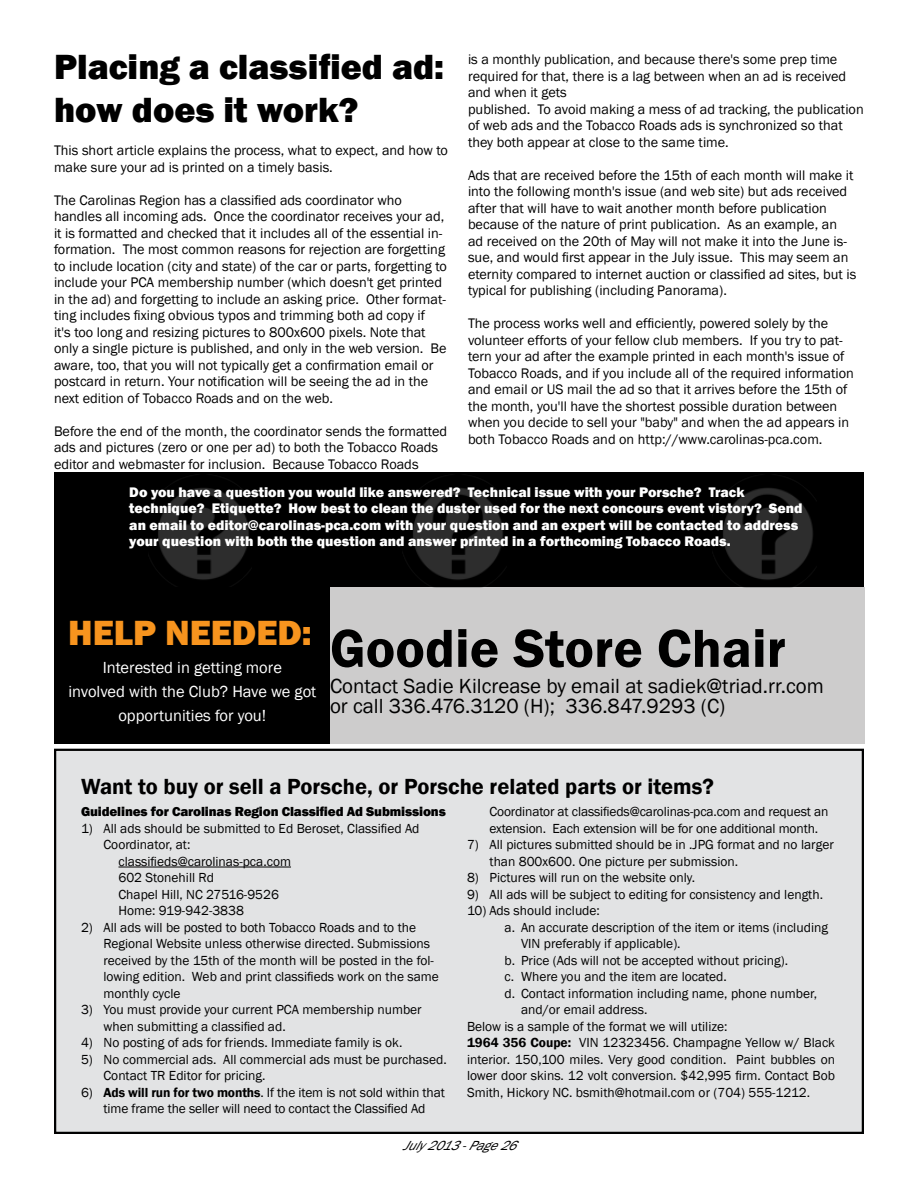
<style>
.page{position:relative;width:918px;height:1188px;background:#fff}
.page>*{position:absolute;margin:0;border:0;box-sizing:border-box;transform-origin:0 0}
.t1{font:600 55.5px "Franklin Gothic";color:#000}
.t2{font:800 36px/43.2px "Franklin Gothic";color:#000}
.t3{font:800 36px "Franklin Gothic";color:#f7941e}
.t4{font:600 22.5px "Franklin Gothic";color:#000}
.t5{font:21px/19.5px "Franklin Gothic";color:#000}
.t6{font:16.5px/24px "Franklin Gothic";color:#fff;text-align:center}
.t7{font:14.25px/16.5px "Franklin Gothic";color:#000}
.t8{font:800 14.25px/16.5px "Franklin Gothic";color:#fff}
.t9{font:13.5px/16.5px "Franklin Gothic";color:#000}
.t10{font:800 13.5px "Franklin Gothic";letter-spacing:-.01em;color:#000}
.t11{font:italic 13.5px "Franklin Gothic";color:#000}
.s1{font-weight:600}
</style>
<div class="page">
<div style="left:55px;top:472px;width:809px;height:166px;background:#000"></div>
<img style="left:158px;top:488px;width:91px;height:92px">
<div style="left:55px;top:750px;width:808px;height:383px;background:#e2e3e4"></div>
<div style="left:54px;top:749px;width:810px;height:385px;border:2px solid #000"></div>
<hr style="left:118px;top:867px;width:173px;height:1px;background:#000">
<div style="left:55px;top:588px;width:275px;height:156px;background:#000"></div>
<div style="left:330px;top:588px;width:535px;height:156px;background:#cdcccc"></div>
<img style="left:403px;top:488px;width:103px;height:100px">
<img style="left:713px;top:488px;width:103px;height:100px">
<h2 class="t2" style="left:54px;top:45px;width:392px">Placing a classified ad: how does it work?</h2>
<p class="t7" style="left:54px;top:143px;width:396px">This short article explains the process, what to expect, and how to make sure your ad is printed on a timely basis.</p>
<p class="t7" style="left:54px;top:192px;width:395px">The Carolinas Region has a classified ads coordinator who handles all incoming ads. Once the coordinator receives your ad, it is formatted and checked that it includes all of the essential in&shy;formation. The most common reasons for rejection are forgetting to include location (city and state) of the car or parts, forgetting to include your PCA membership number (which doesn't get printed in the ad) and forgetting to include an asking price. Other format&shy;ting includes fixing obvious typos and trimming both ad copy if<br>it's too long and resizing pictures to 800x600 pixels. Note that only a single picture is published, and only in the web version. Be aware, too, that you will not typically get a confirmation email or postcard in return. Your notification will be seeing the ad in the next edition of Tobacco Roads and on the web.</p>
<p class="t7" style="left:54px;top:423px;width:395px">Before the end of the month, the coordinator sends the formatted ads and pictures (zero or one per ad) to both the Tobacco Roads editor and webmaster for inclusion. Because Tobacco Roads</p>
<p class="t7" style="left:468px;top:51px;width:397px">is a monthly publication, and because there's some prep time required for that, there is a lag between when an ad is received and when it gets<br>published. To avoid making a mess of ad tracking, the publication of web ads and the Tobacco Roads ads is synchronized so that they both appear at close to the same time.</p>
<p class="t7" style="left:468px;top:167px;width:390px">Ads that are received before the 15th of each month will make it into the following month's issue (and web site) but ads received after that will have to wait another month before publication because of the nature of print publication. As an example, an<br>ad received on the 20th of May will not make it into the June is&shy;sue, and would first appear in the July issue. This may seem an eternity compared to internet auction or classified ad sites, but is typical for publishing (including Panorama).</p>
<p class="t7" style="left:468px;top:315px;width:387px">The process works well and efficiently, powered solely by the volunteer efforts of your fellow club members. If you try to pat&shy;tern your ad after the example printed in each month's issue of Tobacco Roads, and if you include all of the required information and email or US mail the ad so that it arrives before the 15th of the month, you'll have the shortest possible duration between when you decide to sell your "baby" and when the ad appears in both Tobacco Roads and on http://www.carolinas-pca.com.</p>
<p class="t8" style="left:129px;top:483px;width:675px">Do you have a question you would like answered? Technical issue with your Porsche? Track technique? Etiquette? How best to clean the duster used for the next concours event vistory? Send an email to editor@carolinas-pca.com with your question and an expert will be contacted to address your question with both the question and answer printed in a forthcoming Tobacco Roads.</p>
<h2 class="t3" style="left:68px;top:610px;width:120px">HELP NEE</h2>
<h2 class="t3" style="left:232px;top:610px;width:81px">DED:</h2>
<p class="t6" style="left:68px;top:656px;width:249px">Interested in getting more<br>involved with the Club? Have we got opportunities for you!</p>
<h1 class="t1" style="left:330px;top:614px;width:457px">Goodie Store Chair</h1>
<h3 class="t5" style="left:330px;top:677px;width:495px">Contact Sadie Kilcrease by email at sadiek@triad.rr.com or call 336.476.3120 (H); 336.847.9293 (C)</h3>
<h3 class="t4" style="left:81px;top:773px;width:634px">Want to buy or sell a Porsche, or Porsche related parts or items?</h3>
<p class="t10" style="left:81px;top:803px;width:366px">Guidelines for Carolinas Region Classified Ad Submissions</p>
<p class="t9" style="left:81px;top:821px;width:340px">1) All ads should be submitted to Ed Beroset, Classified Ad</p>
<p class="t9" style="left:104px;top:837px;width:89px">Coordinator, at:</p>
<p class="t9" style="left:119px;top:854px;width:174px">classifieds@carolinas-pca.com</p>
<p class="t9" style="left:119px;top:870px;width:97px">602 Stonehill Rd</p>
<p class="t9" style="left:119px;top:887px;width:162px">Chapel Hill, NC 27516-9526</p>
<p class="t9" style="left:119px;top:903px;width:127px">Home: 919-942-3838</p>
<p class="t9" style="left:104px;top:920px;width:337px;text-indent:-23px">2) All ads will be posted to both Tobacco Roads and to the Regional Website unless otherwise directed. Submissions received by the 15th of the month will be posted in the fol&shy;lowing edition. Web and print classifieds work on the same monthly cycle</p>
<p class="t9" style="left:104px;top:1002px;width:320px;text-indent:-23px">3) You must provide your current PCA membership number when submitting a classified ad.</p>
<p class="t9" style="left:81px;top:1035px;width:323px">4) No posting of ads for friends. Immediate family is ok.</p>
<p class="t9" style="left:104px;top:1051px;width:345px;text-indent:-23px">5) No commercial ads. All commercial ads must be purchased.<br>Contact TR Editor for pricing.</p>
<p class="t9" style="left:81px;top:1084px;width:365px;text-align:center">6) <span class="s1">Ads will run for two months</span>. If the item is not sold within that time frame the seller will need to contact the Classified Ad</p>
<p class="t9" style="left:490px;top:804px;width:340px">Coordinator at classifieds@carolinas-pca.com and request an extension. Each extension will be for one additional month.</p>
<p class="t9" style="left:490px;top:837px;width:346px;text-indent:-23px">7) All pictures submitted should be in .JPG format and no larger than 800x600. One picture per submission.</p>
<p class="t9" style="left:467px;top:870px;width:230px">8) Pictures will run on the website only.</p>
<p class="t9" style="left:467px;top:886px;width:358px">9) All ads will be subject to editing for consistency and length.</p>
<p class="t9" style="left:467px;top:903px;width:134px">10) Ads should include:</p>
<p class="t9" style="left:505px;top:919px;width:325px">a. An accurate description of the item or items (including</p>
<p class="t9" style="left:521px;top:936px;width:161px">VIN preferably if applicable).</p>
<p class="t9" style="left:505px;top:952px;width:285px">b. Price (Ads will not be accepted without pricing).</p>
<p class="t9" style="left:505px;top:969px;width:224px">c. Where you and the item are located.</p>
<p class="t9" style="left:505px;top:985px;width:314px">d. Contact information including name, phone number,</p>
<p class="t9" style="left:521px;top:1002px;width:128px">and/or email address.</p>
<p class="t9" style="left:467px;top:1018px;width:262px">Below is a sample of the format we will utilize:</p>
<p class="t9" style="left:467px;top:1035px;width:370px"><span class="s1">1964 356 Coupe:</span> VIN 12323456. Champagne Yellow w/ Black</p>
<p class="t9" style="left:467px;top:1051px;width:370px">interior. 150,100 miles. Very good condition. Paint bubbles on</p>
<p class="t9" style="left:467px;top:1068px;width:370px">lower door skins. 12 volt conversion. $42,995 firm. Contact Bob</p>
<p class="t9" style="left:467px;top:1084px;width:345px">Smith, Hickory NC. bsmith@hotmail.com or (704) 555-1212.</p>
<p class="t11" style="left:402px;top:1137px;width:125px">July2013-Page26</p>
</div>
